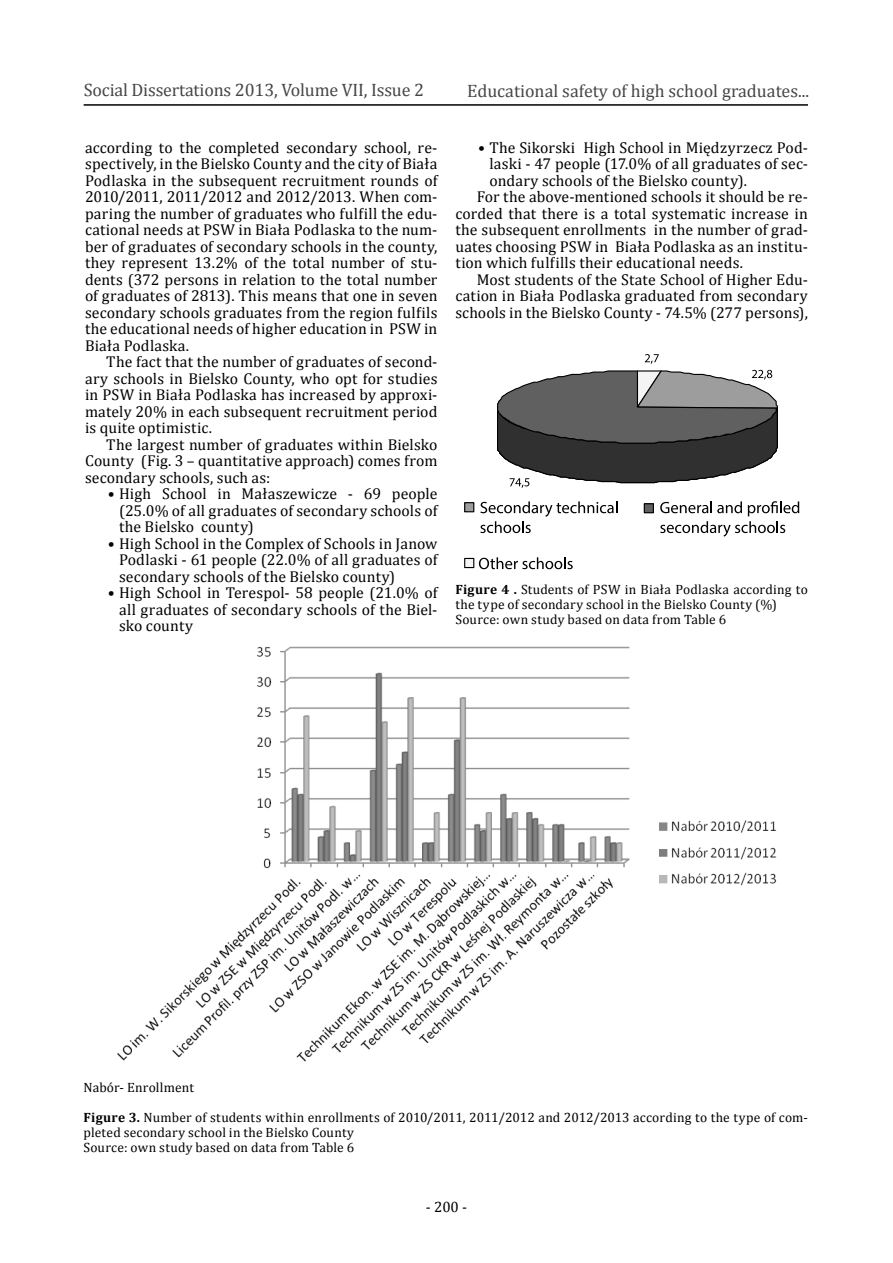
<style>
.page{position:relative;width:893px;height:1263px;background:#fff}
.page>*{position:absolute;margin:0;border:0;box-sizing:border-box;transform-origin:0 0}
.t1{font:18px "Cambria";color:#464646}
.t2{font:15.75px/16.5px "Cambria";letter-spacing:.01em;color:#000;text-align:justify}
.t3{font:15px "Cambria";color:#000}
.t4{font:13.5px/15px "Cambria";letter-spacing:.015em;color:#000}
.s1{font-weight:700}
</style>
<div class="page">
<hr style="left:84px;top:104px;width:724px;height:2px;background:#000">
<img style="left:117px;top:646px;width:660px;height:416px">
<svg style="left:497px;top:354px;width:281px;height:134px"></svg>
<div style="left:465px;top:503px;width:9px;height:9px;background:#9d9d9d"></div>
<div style="left:464px;top:502px;width:10px;height:10px;border:1px solid #000"></div>
<div style="left:465px;top:558px;width:9px;height:9px;background:#f4f4f4"></div>
<div style="left:464px;top:558px;width:10px;height:10px;border:1px solid #000"></div>
<div style="left:644px;top:504px;width:9px;height:9px;background:#606060"></div>
<div style="left:644px;top:503px;width:10px;height:10px;border:1px solid #000"></div>
<svg style="left:480px;top:501px;width:137px;height:32px"></svg>
<svg style="left:660px;top:501px;width:139px;height:36px"></svg>
<svg style="left:479px;top:557px;width:94px;height:12px"></svg>
<p class="t1" style="left:84px;top:79px;width:342px">Social Dissertations 2013, Volume VII, Issue 2</p>
<p class="t1" style="left:467px;top:80px;width:344px">Educational safety of high school graduates...</p>
<p class="t1" style="left:88px;top:80px;width:314px">Rozprawy Społeczne 2013, Tom VI , Nr 2</p>
<p class="t2" style="left:85px;top:139px;width:354px">according to the completed secondary school, re&shy;spectively, in the Bielsko County and the city of Biała Podlaska in the subsequent recruitment rounds of 2010/2011, 2011/2012 and 2012/2013. When com&shy;paring the number of graduates who fulfill the edu&shy;cational needs at PSW in Biała Podlaska to the num&shy;ber of graduates of secondary schools in the county, they represent 13.2% of the total number of stu&shy;dents (372 persons in relation to the total number of graduates of 2813). This means that one in seven secondary schools graduates from the region fulfils the educational needs of higher education in PSW in Biała Podlaska.</p>
<p class="t2" style="left:85px;top:353px;width:354px;text-indent:21px">The fact that the number of graduates of second&shy;ary schools in Bielsko County, who opt for studies in PSW in Biała Podlaska has increased by approxi&shy;mately 20% in each subsequent recruitment period is quite optimistic.</p>
<p class="t2" style="left:85px;top:436px;width:354px;text-indent:21px">The largest number of graduates within Bielsko County (Fig. 3 – quantitative approach) comes from secondary schools, such as:</p>
<p class="t2" style="left:119px;top:486px;width:320px;text-indent:-11px">• High School in Małaszewicze - 69 people (25.0% of all graduates of secondary schools of the Bielsko county)</p>
<p class="t2" style="left:119px;top:535px;width:320px;text-indent:-11px">• High School in the Complex of Schools in Janow Podlaski - 61 people (22.0% of all graduates of secondary schools of the Bielsko county)</p>
<p class="t2" style="left:119px;top:585px;width:320px;text-indent:-11px">• High School in Terespol- 58 people (21.0% of all graduates of secondary schools of the Biel&shy;sko county</p>
<p class="t2" style="left:478px;top:139px;width:331px">• The Sikorski High School in Międzyrzecz Pod-</p>
<p class="t2" style="left:489px;top:156px;width:320px">laski - 47 people (17.0% of all graduates of sec-</p>
<p class="t2" style="left:489px;top:172px;width:259px">ondary schools of the Bielsko county).</p>
<p class="t2" style="left:477px;top:189px;width:333px">For the above-mentioned schools it should be re-</p>
<p class="t2" style="left:455px;top:205px;width:354px">corded that there is a total systematic increase in</p>
<p class="t2" style="left:455px;top:222px;width:354px">the subsequent enrollments in the number of grad-</p>
<p class="t2" style="left:455px;top:238px;width:354px">uates choosing PSW in Biała Podlaska as an institu-</p>
<p class="t2" style="left:455px;top:255px;width:289px">tion which fulfills their educational needs.</p>
<p class="t2" style="left:477px;top:271px;width:333px">Most students of the State School of Higher Edu-</p>
<p class="t2" style="left:455px;top:288px;width:354px">cation in Biała Podlaska graduated from secondary</p>
<p class="t2" style="left:455px;top:304px;width:354px">schools in the Bielsko County - 74.5% (277 persons),</p>
<p class="t4" style="left:455px;top:582px;width:354px"><span class="s1">Figure 4 .</span> Students of PSW in Biała Podlaska according to the type of secondary school in the Bielsko County (%)<br>Source: own study based on data from Table 6</p>
<p class="t4" style="left:84px;top:1080px;width:112px">Nabór- Enrollment</p>
<p class="t4" style="left:84px;top:1110px;width:726px"><span class="s1">Figure 3.</span> Number of students within enrollments of 2010/2011, 2011/2012 and 2012/2013 according to the type of com&shy;pleted secondary school in the Bielsko County<br>Source: own study based on data from Table 6</p>
<p class="t3" style="left:426px;top:1198px;width:43px">- 200 -</p>
</div>
